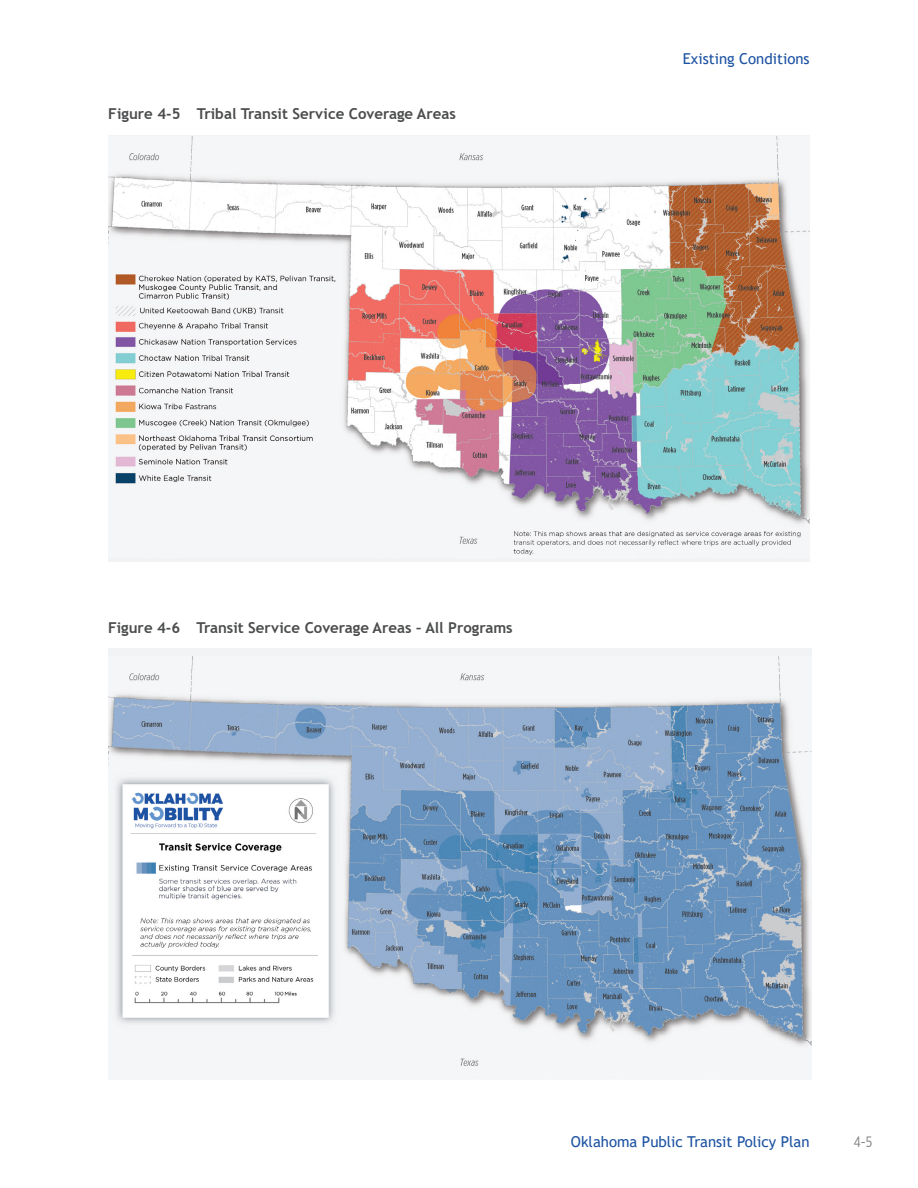
<style>
.page{position:relative;width:918px;height:1188px;background:#fff}
.page>*{position:absolute;margin:0;border:0;box-sizing:border-box;transform-origin:0 0}
.NNI_Figure{font:700 15px "Trebuchet MS";color:#4b4c4d}
.t1{font:15px "Trebuchet MS";color:#1c52a2}
.t2{font:15px "Gotham X Narrow";color:#4b4c4d}
</style>
<div class="page">
<img style="left:108px;top:136px;width:702px;height:422px">
<div style="left:108px;top:648px;width:704px;height:432px;background:#f2f3f4"></div>
<img style="left:108px;top:657px;width:704px;height:409px">
<p class="NNI_Figure" style="left:108px;top:104px;width:349px">Figure 4-5 Tribal Transit Service Coverage Areas</p>
<p class="t1" style="left:683px;top:50px;width:128px">Existing Conditions</p>
<p class="NNI_Figure" style="left:108px;top:619px;width:406px">Figure 4-6 Transit Service Coverage Areas – All Programs</p>
<p class="t1" style="left:571px;top:1132px;width:240px">Oklahoma Public Transit Policy Plan</p>
<p class="t2" style="left:854px;top:1133px;width:20px">4-5</p>
</div>
